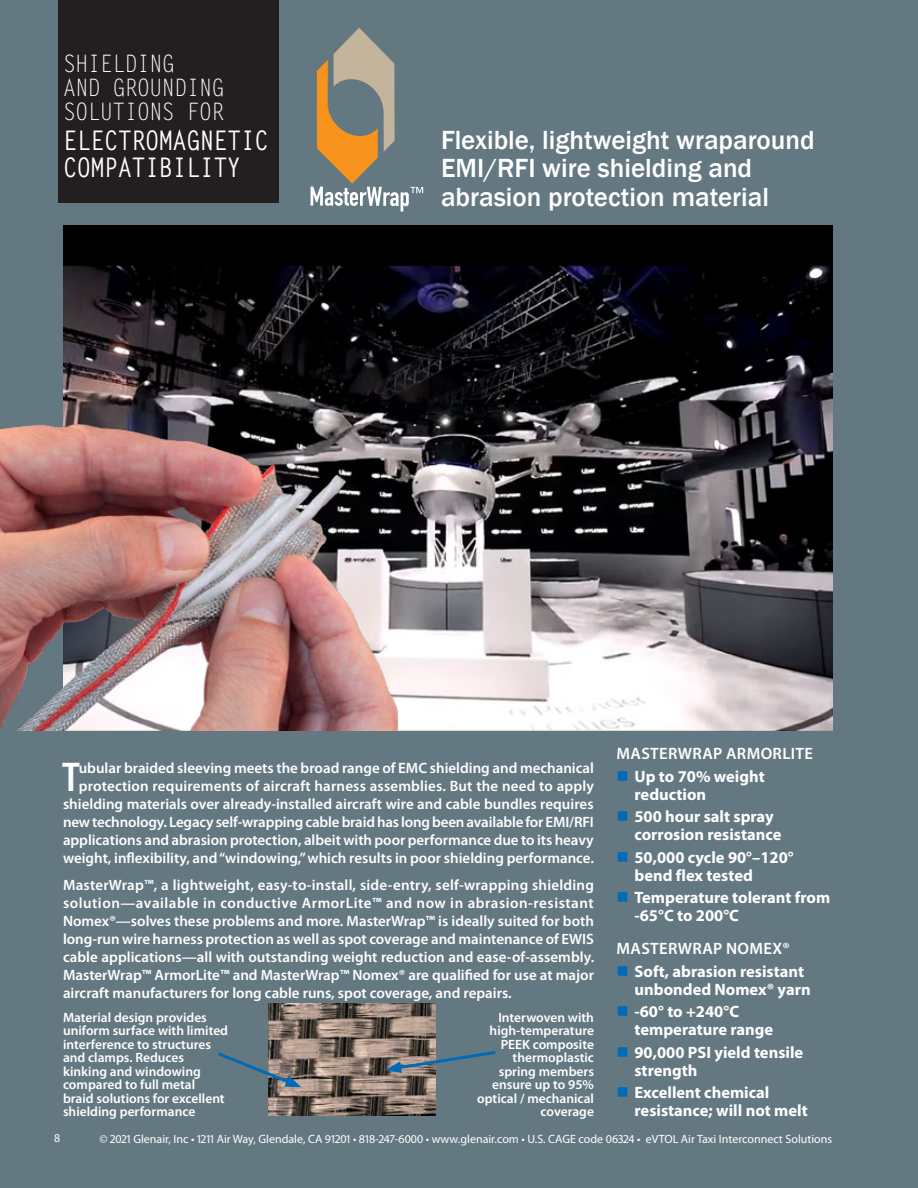
<style>
.page{position:relative;width:918px;height:1188px;background:#647882}
.page>*{position:absolute;margin:0;border:0;box-sizing:border-box;transform-origin:0 0}
.QCS_body_text_DC{font:500 condensed 42px "Franklin Gothic";color:#fff}
.QCS_splash_hb{font:500 27px/28.5px "Franklin Gothic";color:#fff}
.t1{font:700 27px/27px "Letter Gothic Std";letter-spacing:-.025em;color:#fff;scale:.88 1}
.t2{font:24px/24px "Letter Gothic Std";letter-spacing:-.02em;color:#fff;scale:.89 1}
.t3{font:700 16.5px/18px "Myriad Pro";color:#fff}
.lb_head{font:600 16.5px "Myriad Pro";letter-spacing:.02em;color:#fff}
.QCS_body_text{font:600 15px/18px "Myriad Pro";color:#fff;text-align:justify}
.QCS_body_text_DC-2{font:600 15px/18px "Myriad Pro";color:#fff;text-align:right}
.cap_c_W{font:600 13.5px/13.5px "Myriad Pro";color:#fff}
.t4{font:12px "Myriad Pro";color:#fff}
</style>
<div class="page">
<div style="left:58px;top:0;width:221px;height:202px;background:#231f20"></div>
<img style="left:63px;top:225px;width:769px;height:506px">
<img style="left:0;top:397px;width:400px;height:334px">
<img style="left:268px;top:1004px;width:168px;height:112px">
<svg style="left:218px;top:1050px;width:84px;height:37px"></svg>
<svg style="left:385px;top:1049px;width:111px;height:24px"></svg>
<svg style="left:310px;top:28px;width:113px;height:183px"></svg>
<p class="t2" style="left:63px;top:52px;width:183px">SHIELDING<br>AND GROUNDING<br>SOLUTIONS FOR</p>
<p class="t1" style="left:63px;top:127px;width:235px">ELECTROMAGNETIC<br>COMPATIBILITY</p>
<p class="QCS_splash_hb" style="left:441px;top:126px;width:375px">Flexible, lightweight wraparound<br>EMI/RFI wire shielding and abrasion protection material</p>
<p class="QCS_body_text_DC-2" style="left:63px;top:758px;width:533px">ubular braided sleeving meets the broad range of EMC shielding and mechanical protection requirements of aircraft harness assemblies. But the need to apply shielding materials over already-installed aircraft wire and cable bundles requires new technology. Legacy self-wrapping cable braid has long been available for EMI/RFI applications and abrasion protection, albeit with poor performance due to its heavy weight, inflexibility, and “windowing,” which results in poor shielding performance.</p>
<p class="QCS_body_text" style="left:63px;top:875px;width:533px">MasterWrap™, a lightweight, easy-to-install, side-entry, self-wrapping shielding solution—available in conductive ArmorLite™ and now in abrasion-resistant Nomex®—solves these problems and more. MasterWrap™ is ideally suited for both long-run wire harness protection as well as spot coverage and maintenance of EWIS cable applications—all with outstanding weight reduction and ease-of-assembly.<br>MasterWrap™ ArmorLite™ and MasterWrap™ Nomex® are qualified for use at major aircraft manufacturers for long cable runs, spot coverage, and repairs.</p>
<p class="QCS_body_text_DC" style="left:63px;top:749px;width:17px">T</p>
<p class="cap_c_W" style="left:63px;top:1010px;width:167px">Material design provides uniform surface with limited interference to structures and clamps. Reduces kinking and windowing compared to full metal braid solutions for excellent shielding performance</p>
<p class="cap_c_W" style="left:477px;top:1010px;width:118px;text-align:right">Interwoven with high-temperature<br>PEEK composite thermoplastic spring members ensure up to 95% optical / mechanical coverage</p>
<p class="lb_head" style="left:617px;top:743px;width:198px">MASTERWRAP ARMORLITE</p>
<p class="t3" style="left:634px;top:766px;width:132px">Up to 70% weight reduction</p>
<p class="t3" style="left:634px;top:807px;width:149px">500 hour salt spray corrosion resistance</p>
<p class="t3" style="left:634px;top:847px;width:161px">50,000 cycle 90°–120° bend flex tested</p>
<p class="t3" style="left:634px;top:888px;width:197px">Temperature tolerant from -65°C to 200°C</p>
<p class="lb_head" style="left:617px;top:938px;width:174px">MASTERWRAP NOMEX®</p>
<p class="t3" style="left:634px;top:961px;width:178px">Soft, abrasion resistant unbonded Nomex® yarn</p>
<p class="t3" style="left:634px;top:1002px;width:140px">-60° to +240°C temperature range</p>
<p class="t3" style="left:634px;top:1042px;width:170px">90,000 PSI yield tensile strength</p>
<p class="t3" style="left:634px;top:1083px;width:175px">Excellent chemical resistance; will not melt</p>
<p class="t4" style="left:54px;top:1131px;width:8px">8</p>
<p class="t4" style="left:99px;top:1132px;width:734px">© 2021 Glenair, Inc • 1211 Air Way, Glendale, CA 91201 • 818-247-6000 • www.glenair.com • U.S. CAGE code 06324 • eVTOL Air Taxi Interconnect Solutions</p>
</div>
